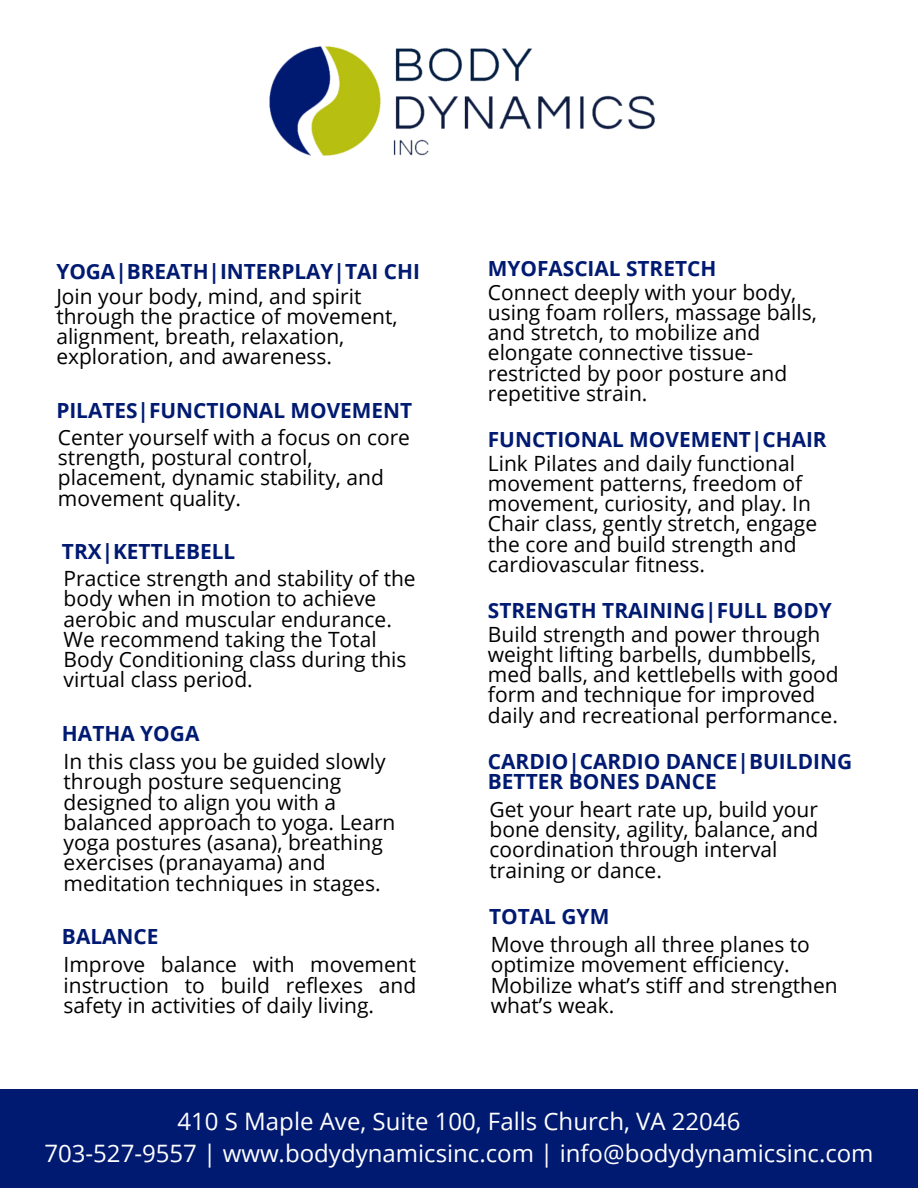
<style>
.page{position:relative;width:918px;height:1188px;background:#fff}
.page>*{position:absolute;margin:0;border:0;box-sizing:border-box;transform-origin:0 0}
.t1{font:24px "Open Sans";color:#fff}
.t2{font:21px/20.2px "Open Sans";color:#000}
.t3{font:700 20.85px/20.2px "Open Sans";color:#001a72}
</style>
<div class="page">
<img style="left:269px;top:46px;width:386px;height:110px">
<div style="left:0;top:1089px;width:918px;height:99px;background:#001a72"></div>
<p class="t3" style="left:56px;top:261px;width:365px">YOGA|BREATH|INTERPLAY|TAI CHI</p>
<p class="t2" style="left:56px;top:285px;width:343px">Join your body, mind, and spirit through the practice of movement, alignment, breath, relaxation, exploration, and awareness.</p>
<p class="t3" style="left:56px;top:399px;width:357px">PILATES|FUNCTIONAL MOVEMENT</p>
<p class="t2" style="left:58px;top:427px;width:354px">Center yourself with a focus on core strength, postural control, placement, dynamic stability, and movement quality.</p>
<p class="t3" style="left:62px;top:541px;width:175px">TRX|KETTLEBELL</p>
<p class="t2" style="left:64px;top:568px;width:354px">Practice strength and stability of the body when in motion to achieve aerobic and muscular endurance.<br>We recommend taking the Total<br>Body Conditioning class during this virtual class period.</p>
<p class="t3" style="left:62px;top:723px;width:139px">HATHA YOGA</p>
<p class="t2" style="left:64px;top:751px;width:333px">In this class you be guided slowly through posture sequencing designed to align you with a balanced approach to yoga. Learn yoga postures (asana), breathing exercises (pranayama) and meditation techniques in stages.</p>
<p class="t3" style="left:62px;top:926px;width:98px">BALANCE</p>
<p class="t2" style="left:64px;top:954px;width:354px;text-align:justify">Improve balance with movement instruction to build reflexes and safety in activities of daily living.</p>
<p class="t3" style="left:488px;top:258px;width:230px">MYOFASCIAL STRETCH</p>
<p class="t2" style="left:488px;top:281px;width:331px">Connect deeply with your body, using foam rollers, massage balls, and stretch, to mobilize and elongate connective tissue&shy;restricted by poor posture and repetitive strain.</p>
<p class="t3" style="left:488px;top:429px;width:340px">FUNCTIONAL MOVEMENT|CHAIR</p>
<p class="t2" style="left:488px;top:452px;width:331px">Link Pilates and daily functional movement patterns, freedom of movement, curiosity, and play. In<br>Chair class, gently stretch, engage the core and build strength and cardiovascular fitness.</p>
<p class="t3" style="left:488px;top:600px;width:345px">STRENGTH TRAINING|FULL BODY</p>
<p class="t2" style="left:488px;top:623px;width:352px">Build strength and power through weight lifting barbells, dumbbells, med balls, and kettlebells with good form and technique for improved daily and recreational performance.</p>
<p class="t3" style="left:488px;top:750px;width:366px">CARDIO|CARDIO DANCE|BUILDING<br>BETTER BONES DANCE</p>
<p class="t2" style="left:489px;top:799px;width:330px">Get your heart rate up, build your bone density, agility, balance, and coordination through interval training or dance.</p>
<p class="t3" style="left:489px;top:906px;width:122px">TOTAL GYM</p>
<p class="t2" style="left:491px;top:934px;width:349px">Move through all three planes to optimize movement efficiency.<br>Mobilize what’s stiff and strengthen what’s weak.</p>
<p class="t1" style="left:178px;top:1104px;width:564px">410 S Maple Ave, Suite 100, Falls Church, VA 22046</p>
<p class="t1" style="left:44px;top:1137px;width:831px">703-527-9557 | www.bodydynamicsinc.com | info@bodydynamicsinc.com</p>
</div>
